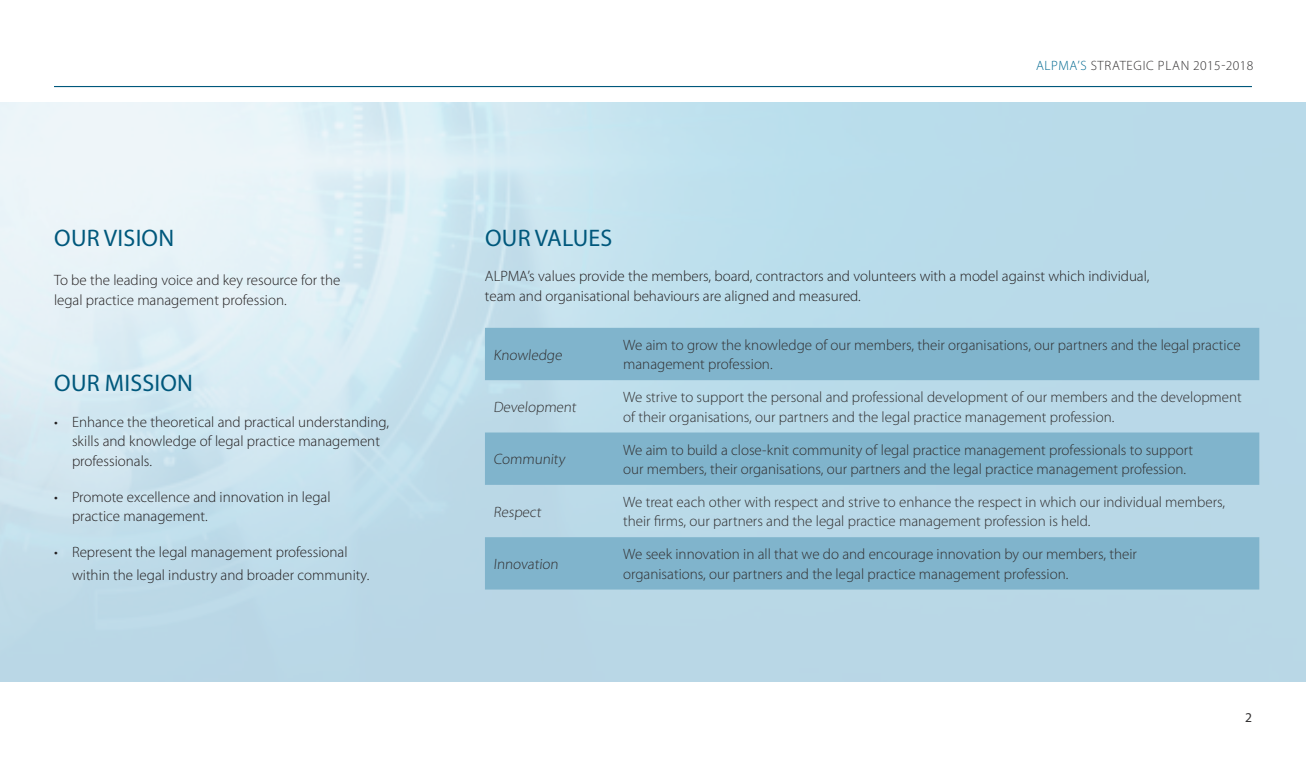
<style>
.page{position:relative;width:1306px;height:766px;background:#fff}
.page>*{position:absolute;margin:0;border:0;box-sizing:border-box;transform-origin:0 0}
.t1{font:24px "Myriad Pro";letter-spacing:.01em;color:#00587c}
.t2{font:300 15px/19.5px "Myriad Pro";color:#312f30}
.t3{font:300 15px/19.5px "Myriad Pro";color:#231f20}
.t4{font:300 13.5px "Myriad Pro";letter-spacing:.05em;color:#312f30}
.t5{font:13.5px "Myriad Pro";color:#312f30}
.s1{color:#006991}
</style>
<div class="page">
<hr style="left:54px;top:86px;width:1197px;height:1px;background:#00587c">
<svg style="left:485px;top:328px;width:774px;height:156px;background:#93c0d5"></svg>
<div style="left:485px;top:537px;width:774px;height:52px;background:#80b4cc"></div>
<p class="t1" style="left:54px;top:223px;width:121px">OUR VISION</p>
<p class="t3" style="left:54px;top:270px;width:288px">To be the leading voice and key resource for the legal practice management profession.</p>
<p class="t1" style="left:54px;top:368px;width:140px">OUR MISSION</p>
<p class="t3" style="left:72px;top:412px;width:318px;text-indent:-18px">• Enhance the theoretical and practical understanding, skills and knowledge of legal practice management professionals.</p>
<p class="t3" style="left:72px;top:486px;width:260px;text-indent:-18px">• Promote excellence and innovation in legal practice management.</p>
<p class="t3" style="left:72px;top:540px;width:299px;line-height:22.5px;text-indent:-18px">• Represent the legal management professional within the legal industry and broader community.</p>
<p class="t1" style="left:485px;top:223px;width:129px">OUR VALUES</p>
<p class="t4" style="left:1035px;top:58px;width:219px"><span class="s1">ALPMA’S</span> STRATEGIC PLAN 2015-2018</p>
<p class="t3" style="left:485px;top:266px;width:666px">ALPMA’s values provide the members, board, contractors and volunteers with a model against which individual, team and organisational behaviours are aligned and measured.</p>
<p class="t2" style="left:493px;top:344px;width:72px">Knowledge</p>
<p class="t2" style="left:623px;top:335px;width:619px">We aim to grow the knowledge of our members, their organisations, our partners and the legal practice management profession.</p>
<p class="t2" style="left:493px;top:397px;width:86px">Development</p>
<p class="t2" style="left:623px;top:387px;width:620px">We strive to support the personal and professional development of our members and the development of their organisations, our partners and the legal practice management profession.</p>
<p class="t2" style="left:493px;top:449px;width:75px">Community</p>
<p class="t2" style="left:623px;top:439px;width:571px">We aim to build a close-knit community of legal practice management professionals to support our members, their organisations, our partners and the legal practice management profession.</p>
<p class="t2" style="left:493px;top:501px;width:51px">Respect</p>
<p class="t2" style="left:623px;top:492px;width:603px">We treat each other with respect and strive to enhance the respect in which our individual members, their firms, our partners and the legal practice management profession is held.</p>
<p class="t2" style="left:493px;top:554px;width:68px">Innovation</p>
<p class="t2" style="left:623px;top:544px;width:515px">We seek innovation in all that we do and encourage innovation by our members, their organisations, our partners and the legal practice management profession.</p>
<p class="t5" style="left:1244px;top:709px;width:8px">2</p>
</div>
